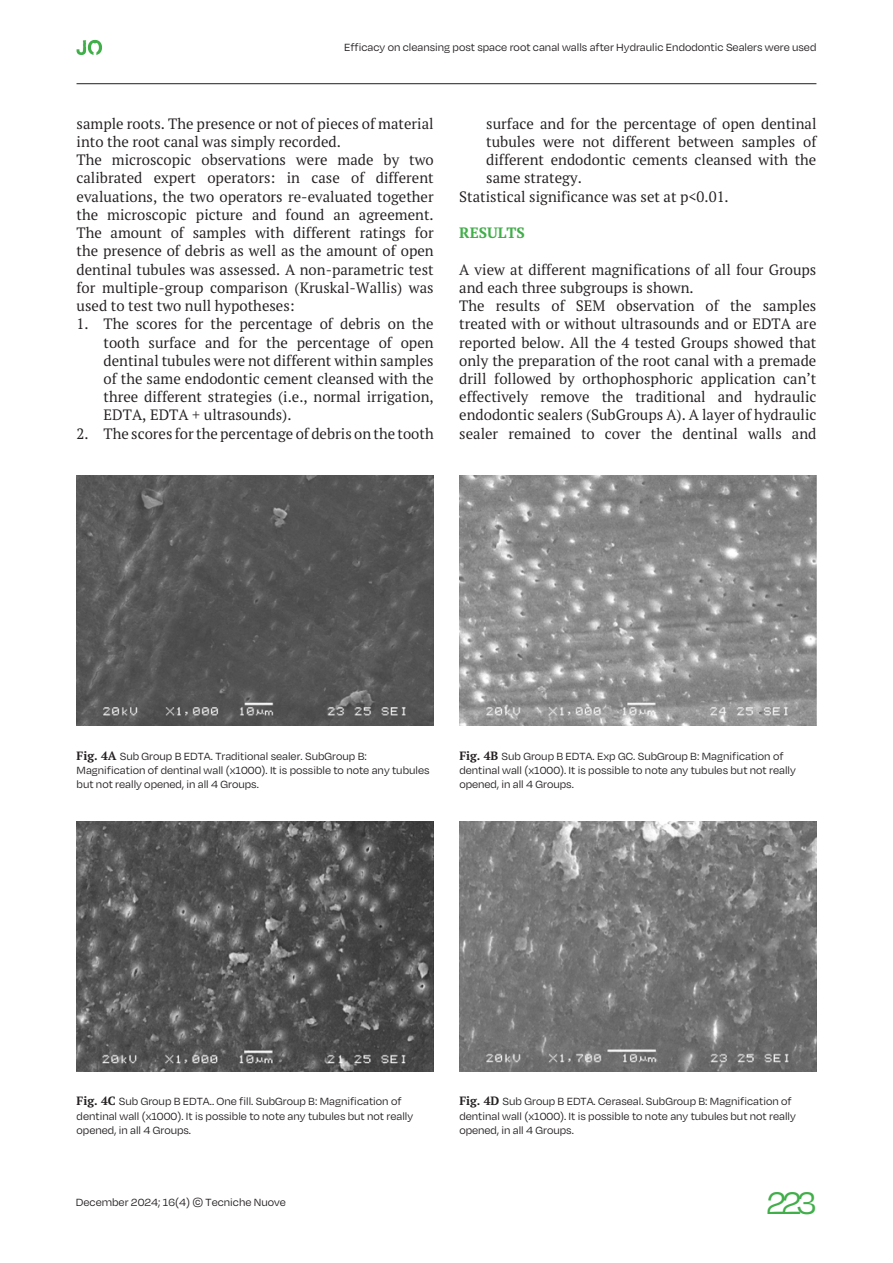
<style>
.page{position:relative;width:893px;height:1263px;background:#fff}
.page>*{position:absolute;margin:0;border:0;box-sizing:border-box;transform-origin:0 0}
.t1{font:36px "Degular";color:#40ae49}
.t2{font:15px/18.3px "PT Serif Pro";color:#231f20}
.t3{font:700 15px "PT Serif Pro";color:#40ae49}
.t4{font:12px/14.4px "Degular";color:#231f20}
.s1{font-family:"PT Serif Pro";font-weight:700}
</style>
<div class="page">
<hr style="left:77px;top:83px;width:739px;height:1px;background:#231f20">
<svg style="left:77px;top:40px;width:25px;height:15px"></svg>
<img style="left:77px;top:821px;width:357px;height:250px">
<img style="left:459px;top:821px;width:357px;height:250px">
<img style="left:77px;top:476px;width:357px;height:250px">
<img style="left:459px;top:476px;width:357px;height:250px">
<p class="t4" style="left:344px;top:40px;width:474px">Efficacy on cleansing post space root canal walls after Hydraulic Endodontic Sealers were used</p>
<p class="t2" style="left:77px;top:114px;width:359px">sample roots. The presence or not of pieces of material into the root canal was simply recorded.<br>The microscopic observations were made by two calibrated expert operators: in case of different evaluations, the two operators re-evaluated together the microscopic picture and found an agreement.<br>The amount of samples with different ratings for the presence of debris as well as the amount of open dentinal tubules was assessed. A non-parametric test for multiple-group comparison (Kruskal-Wallis) was used to test two null hypotheses:</p>
<p class="t2" style="left:104px;top:314px;width:332px;text-align:justify;text-indent:-27px">1. The scores for the percentage of debris on the tooth surface and for the percentage of open dentinal tubules were not different within samples of the same endodontic cement cleansed with the three different strategies (i.e., normal irrigation, EDTA, EDTA + ultrasounds).</p>
<p class="t2" style="left:77px;top:424px;width:359px">2. The scores for the percentage of debris on the tooth</p>
<p class="t2" style="left:486px;top:114px;width:332px">surface and for the percentage of open dentinal</p>
<p class="t2" style="left:486px;top:132px;width:332px">tubules were not different between samples of</p>
<p class="t2" style="left:486px;top:150px;width:332px">different endodontic cements cleansed with the</p>
<p class="t2" style="left:486px;top:169px;width:97px">same strategy.</p>
<p class="t2" style="left:459px;top:187px;width:271px">Statistical significance was set at p&lt;0.01.</p>
<p class="t3" style="left:459px;top:223px;width:67px">RESULTS</p>
<p class="t2" style="left:459px;top:260px;width:359px">A view at different magnifications of all four Groups and each three subgroups is shown.<br>The results of SEM observation of the samples treated with or without ultrasounds and or EDTA are reported below. All the 4 tested Groups showed that only the preparation of the root canal with a premade drill followed by orthophosphoric application can’t effectively remove the traditional and hydraulic endodontic sealers (SubGroups A). A layer of hydraulic sealer remained to cover the dentinal walls and</p>
<p class="t4" style="left:77px;top:748px;width:354px"><span class="s1">Fig. 4A</span> Sub Group B EDTA. Traditional sealer. SubGroup B:<br>Magnification of dentinal wall (x1000). It is possible to note any tubules but not really opened, in all 4 Groups.</p>
<p class="t4" style="left:459px;top:748px;width:338px"><span class="s1">Fig. 4B</span> Sub Group B EDTA. Exp GC. SubGroup B: Magnification of dentinal wall (x1000). It is possible to note any tubules but not really opened, in all 4 Groups.</p>
<p class="t4" style="left:77px;top:1094px;width:338px"><span class="s1">Fig. 4C</span> Sub Group B EDTA.. One fill. SubGroup B: Magnification of dentinal wall (x1000). It is possible to note any tubules but not really opened, in all 4 Groups.</p>
<p class="t4" style="left:459px;top:1094px;width:338px"><span class="s1">Fig. 4D</span> Sub Group B EDTA. Ceraseal. SubGroup B: Magnification of dentinal wall (x1000). It is possible to note any tubules but not really opened, in all 4 Groups.</p>
<p class="t4" style="left:76px;top:1195px;width:211px">December 2024; 16(4) © Tecniche Nuove</p>
<h1 class="t1" style="left:766px;top:1181px;width:52px">223</h1>
</div>
